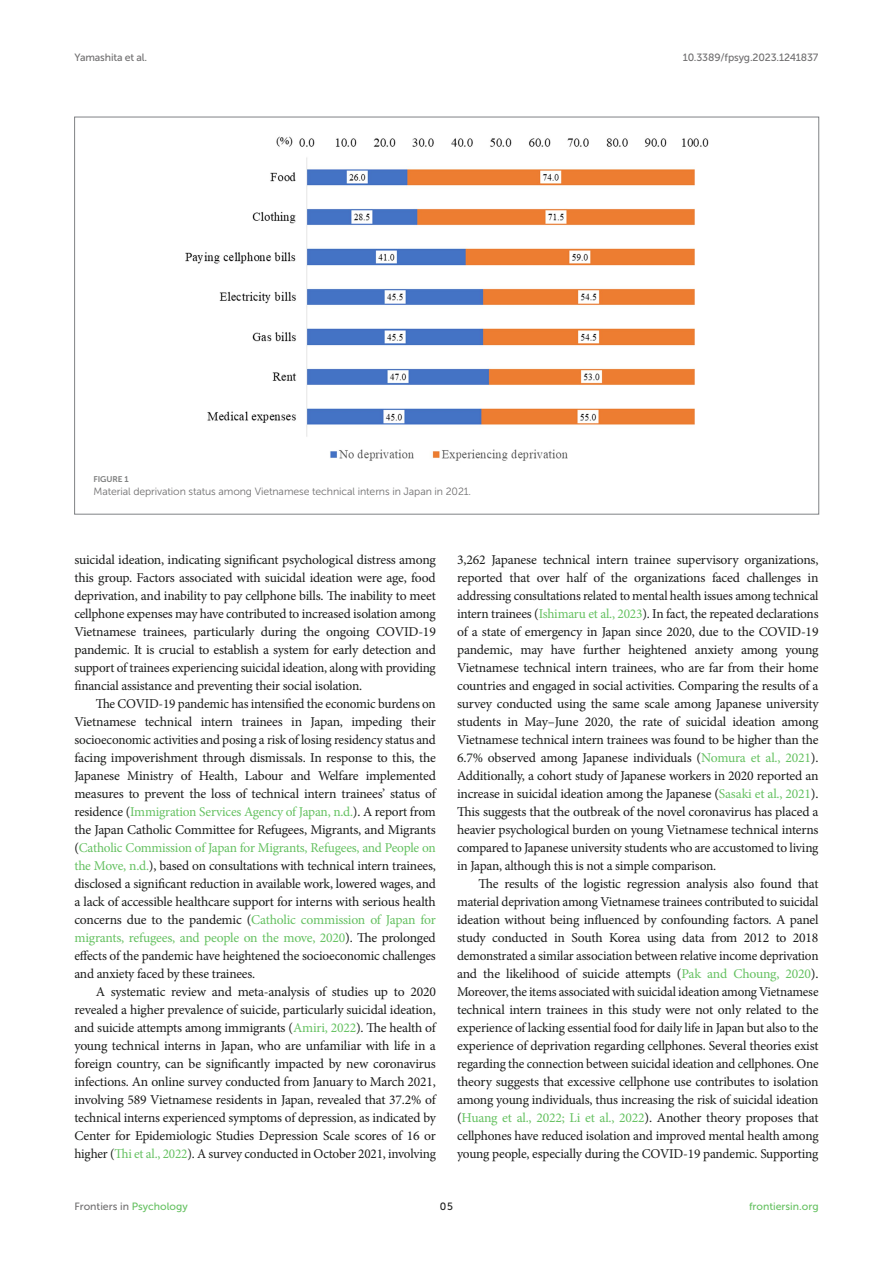
<style>
.page{position:relative;width:893px;height:1263px;background:#fff}
.page>*{position:absolute;margin:0;border:0;box-sizing:border-box;transform-origin:0 0}
.TEXT{font:13.5px/18px "Minion Pro";letter-spacing:-.015em;color:#1b1c1b;text-align:justify}
.TEXT_FLUSH{font:13.5px/18px "Minion Pro";letter-spacing:-.015em;color:#1b1c1b;text-align:justify}
.FIG_HD{font:10.5px "Museo Sans 300";letter-spacing:-.01em;color:#706f70}
.t1{font:10.5px "Museo Sans 500";letter-spacing:-.015em;color:#706f70}
.t2{font:10.5px "Museo Sans 500";color:#65c161}
.t3{font:10.5px "Museo Sans 500";color:#1b1c1b}
.FIG_HD-2{font:8.25px "Museo Sans 700";letter-spacing:-.01em;color:#7e7f7f}
.s1{color:#65c161}
</style>
<div class="page">
<img style="left:185px;top:136px;width:524px;height:325px">
<p class="t1" style="left:74px;top:51px;width:74px">Yamashita et al.</p>
<p class="t1" style="left:683px;top:51px;width:137px">10.3389/fpsyg.2023.1241837</p>
<p class="FIG_HD-2" style="left:94px;top:474px;width:37px">FIGURE 1</p>
<p class="FIG_HD" style="left:94px;top:486px;width:379px">Material deprivation status among Vietnamese technical interns in Japan in 2021.</p>
<p class="TEXT_FLUSH" style="left:74px;top:551px;width:363px">suicidal ideation, indicating significant psychological distress among this group. Factors associated with suicidal ideation were age, food deprivation, and inability to pay cellphone bills. The inability to meet cellphone expenses may have contributed to increased isolation among Vietnamese trainees, particularly during the ongoing COVID-19 pandemic. It is crucial to establish a system for early detection and support of trainees experiencing suicidal ideation, along with providing financial assistance and preventing their social isolation.</p>
<p class="TEXT" style="left:74px;top:695px;width:363px;text-indent:21px">The COVID-19 pandemic has intensified the economic burdens on Vietnamese technical intern trainees in Japan, impeding their socioeconomic activities and posing a risk of losing residency status and facing impoverishment through dismissals. In response to this, the Japanese Ministry of Health, Labour and Welfare implemented measures to prevent the loss of technical intern trainees’ status of residence (<span class="s1">Immigration Services Agency of Japan, n.d.</span>). A report from the Japan Catholic Committee for Refugees, Migrants, and Migrants (<span class="s1">Catholic Commission of Japan for Migrants, Refugees, and People on the Move, n.d.</span>), based on consultations with technical intern trainees, disclosed a significant reduction in available work, lowered wages, and a lack of accessible healthcare support for interns with serious health concerns due to the pandemic (<span class="s1">Catholic commission of Japan for migrants, refugees, and people on the move, 2020</span>). The prolonged effects of the pandemic have heightened the socioeconomic challenges and anxiety faced by these trainees.</p>
<p class="TEXT" style="left:74px;top:983px;width:363px;text-indent:21px">A systematic review and meta-analysis of studies up to 2020 revealed a higher prevalence of suicide, particularly suicidal ideation, and suicide attempts among immigrants (<span class="s1">Amiri, 2022</span>). The health of young technical interns in Japan, who are unfamiliar with life in a foreign country, can be significantly impacted by new coronavirus infections. An online survey conducted from January to March 2021, involving 589 Vietnamese residents in Japan, revealed that 37.2% of technical interns experienced symptoms of depression, as indicated by Center for Epidemiologic Studies Depression Scale scores of 16 or higher (<span class="s1">Thi et al., 2022</span>). A survey conducted in October 2021, involving</p>
<p class="TEXT" style="left:457px;top:551px;width:363px">3,262 Japanese technical intern trainee supervisory organizations, reported that over half of the organizations faced challenges in addressing consultations related to mental health issues among technical intern trainees (<span class="s1">Ishimaru et al., 2023</span>). In fact, the repeated declarations of a state of emergency in Japan since 2020, due to the COVID-19 pandemic, may have further heightened anxiety among young Vietnamese technical intern trainees, who are far from their home countries and engaged in social activities. Comparing the results of a survey conducted using the same scale among Japanese university students in May–June 2020, the rate of suicidal ideation among Vietnamese technical intern trainees was found to be higher than the 6.7% observed among Japanese individuals (<span class="s1">Nomura et al., 2021</span>).<br>Additionally, a cohort study of Japanese workers in 2020 reported an increase in suicidal ideation among the Japanese (<span class="s1">Sasaki et al., 2021</span>).<br>This suggests that the outbreak of the novel coronavirus has placed a heavier psychological burden on young Vietnamese technical interns compared to Japanese university students who are accustomed to living in Japan, although this is not a simple comparison.</p>
<p class="TEXT" style="left:457px;top:875px;width:363px;text-indent:21px">The results of the logistic regression analysis also found that material deprivation among Vietnamese trainees contributed to suicidal ideation without being influenced by confounding factors. A panel study conducted in South Korea using data from 2012 to 2018 demonstrated a similar association between relative income deprivation and the likelihood of suicide attempts (<span class="s1">Pak and Choung, 2020</span>).<br>Moreover, the items associated with suicidal ideation among Vietnamese technical intern trainees in this study were not only related to the experience of lacking essential food for daily life in Japan but also to the experience of deprivation regarding cellphones. Several theories exist regarding the connection between suicidal ideation and cellphones. One theory suggests that excessive cellphone use contributes to isolation among young individuals, thus increasing the risk of suicidal ideation (<span class="s1">Huang et al., 2022; Li et al., 2022</span>). Another theory proposes that cellphones have reduced isolation and improved mental health among young people, especially during the COVID-19 pandemic. Supporting</p>
<p class="t1" style="left:74px;top:1200px;width:115px">Frontiers in <span class="s1">Psychology</span></p>
<p class="t3" style="left:440px;top:1200px;width:14px">05</p>
<p class="t2" style="left:749px;top:1200px;width:71px">frontiersin.org</p>
</div>
